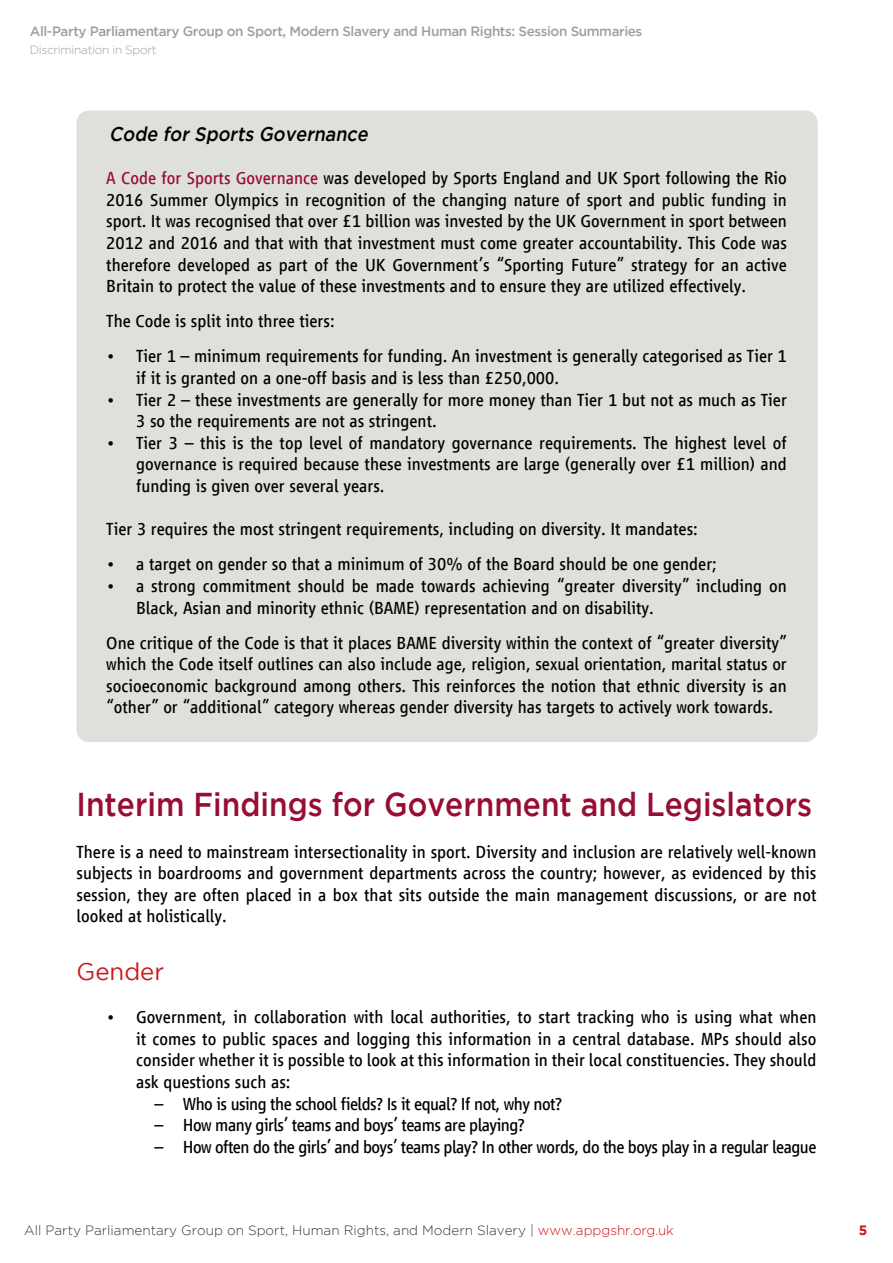
<style>
.page{position:relative;width:893px;height:1263px;background:#fff}
.page>*{position:absolute;margin:0;border:0;box-sizing:border-box;transform-origin:0 0}
.t1{font:500 33px "Gotham";color:#970d34;scale:.91 1}
.t2{font:24px "Gotham";color:#cd171a}
.t3{font:italic 500 19.8px "Gotham";color:#000;scale:.91 1}
.t4{font:18px/21.6px "Vialog LT Com";color:#000;text-align:justify}
.t5{font:18px "Vialog LT Com";letter-spacing:-.03em;color:#000}
.t6{font:300 13.5px "Gotham";color:#313b3d}
.t7{font:500 13.5px "Gotham";letter-spacing:-.03em;color:#9da0a2}
.t8{font:700 13.5px "Gotham";color:#cd171a}
.t9{font:300 12px "Gotham";letter-spacing:-.03em;color:#9da0a2}
.s1{color:#970d34}
.s2{color:#cd171a}
</style>
<div class="page">
<div style="left:77px;top:111px;width:741px;height:631px;background:#dfdfdc;border-radius:13px"></div>
<p class="t7" style="left:30px;top:23px;width:614px">All-Party Parliamentary Group on Sport, Modern Slavery and Human Rights: Session Summaries</p>
<p class="t9" style="left:30px;top:43px;width:128px">Discrimination in Sport</p>
<p class="t3" style="left:109px;top:123px;width:290px">Code for Sports Governance</p>
<p class="t4" style="left:106px;top:167px;width:682px"><span class="s1">A Code for Sports Governance</span> was developed by Sports England and UK Sport following the Rio 2016 Summer Olympics in recognition of the changing nature of sport and public funding in sport. It was recognised that over £1 billion was invested by the UK Government in sport between 2012 and 2016 and that with that investment must come greater accountability. This Code was therefore developed as part of the UK Government’s “Sporting Future” strategy for an active Britain to protect the value of these investments and to ensure they are utilized effectively.</p>
<p class="t4" style="left:106px;top:311px;width:230px">The Code is split into three tiers:</p>
<p class="t4" style="left:136px;top:346px;width:652px;text-indent:-30px">• Tier 1 – minimum requirements for funding. An investment is generally categorised as Tier 1 if it is granted on a one-off basis and is less than £250,000.</p>
<p class="t4" style="left:136px;top:389px;width:652px;text-indent:-30px">• Tier 2 – these investments are generally for more money than Tier 1 but not as much as Tier<br>3 so the requirements are not as stringent.</p>
<p class="t4" style="left:136px;top:432px;width:652px;text-indent:-30px">• Tier 3 – this is the top level of mandatory governance requirements. The highest level of governance is required because these investments are large (generally over £1 million) and funding is given over several years.</p>
<p class="t4" style="left:106px;top:518px;width:593px">Tier 3 requires the most stringent requirements, including on diversity. It mandates:</p>
<p class="t4" style="left:106px;top:554px;width:612px">• a target on gender so that a minimum of 30% of the Board should be one gender;</p>
<p class="t4" style="left:136px;top:575px;width:652px;text-indent:-30px">• a strong commitment should be made towards achieving “greater diversity” including on<br>Black, Asian and minority ethnic (BAME) representation and on disability.</p>
<p class="t4" style="left:106px;top:632px;width:682px">One critique of the Code is that it places BAME diversity within the context of “greater diversity” which the Code itself outlines can also include age, religion, sexual orientation, marital status or socioeconomic background among others. This reinforces the notion that ethnic diversity is an “other” or “additional” category whereas gender diversity has targets to actively work towards.</p>
<h1 class="t1" style="left:77px;top:786px;width:810px">Interim Findings for Government and Legislators</h1>
<p class="t4" style="left:77px;top:841px;width:741px">There is a need to mainstream intersectionality in sport. Diversity and inclusion are relatively well-known subjects in boardrooms and government departments across the country; however, as evidenced by this session, they are often placed in a box that sits outside the main management discussions, or are not looked at holistically.</p>
<h2 class="t2" style="left:77px;top:958px;width:89px">Gender</h2>
<p class="t4" style="left:136px;top:1006px;width:682px;text-indent:-30px">• Government, in collaboration with local authorities, to start tracking who is using what when it comes to public spaces and logging this information in a central database. MPs should also consider whether it is possible to look at this information in their local constituencies. They should ask questions such as:</p>
<p class="t5" style="left:154px;top:1094px;width:409px">– Who is using the school fields? Is it equal? If not, why not?</p>
<p class="t5" style="left:154px;top:1115px;width:372px">– How many girls’ teams and boys’ teams are playing?</p>
<p class="t5" style="left:154px;top:1137px;width:664px">– How often do the girls’ and boys’ teams play? In other words, do the boys play in a regular league</p>
<p class="t6" style="left:24px;top:1222px;width:651px">All Party Parliamentary Group on Sport, Human Rights, and Modern Slavery | <span class="s2">www.appgshr.org.uk</span></p>
<p class="t8" style="left:859px;top:1222px;width:10px">5</p>
</div>
